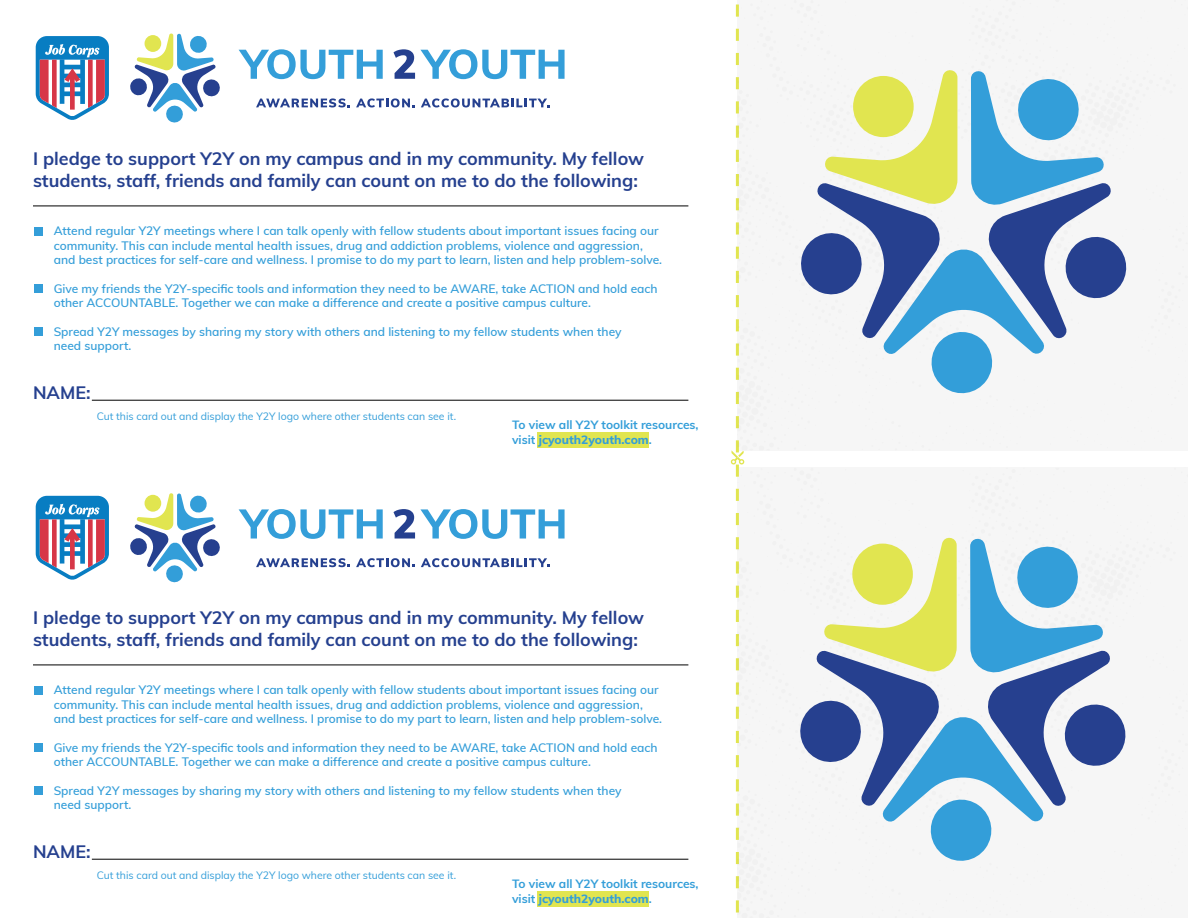
<style>
.page{position:relative;width:1188px;height:918px;background:#fff}
.page>*{position:absolute;margin:0;border:0;box-sizing:border-box;transform-origin:0 0}
.t1{font:700 18px/21.6px "Muli";color:#25408f}
.t2{font:600 12px/14.4px "Muli";color:#349ed9}
.t3{font:700 12px/15px "Muli";color:#339ed9}
.t4{font:10.5px "Muli";color:#349ed9}
.s1{font-weight:800}
</style>
<div class="page">
<svg style="left:256px;top:98px;width:94px;height:9px"></svg>
<svg style="left:356px;top:98px;width:59px;height:9px"></svg>
<svg style="left:421px;top:98px;width:128px;height:9px"></svg>
<svg style="left:239px;top:49px;width:144px;height:30px"></svg>
<svg style="left:394px;top:49px;width:171px;height:30px"></svg>
<hr style="left:33px;top:206px;width:655px;height:1px;background:#000">
<hr style="left:33px;top:665px;width:655px;height:1px;background:#000">
<hr style="left:92px;top:400px;width:596px;height:1px;background:#000">
<hr style="left:92px;top:859px;width:596px;height:1px;background:#000">
<div style="left:35px;top:227px;width:8px;height:9px;background:#349ed9"></div>
<div style="left:35px;top:686px;width:8px;height:9px;background:#349ed9"></div>
<div style="left:35px;top:284px;width:8px;height:9px;background:#349ed9"></div>
<div style="left:35px;top:743px;width:8px;height:9px;background:#349ed9"></div>
<div style="left:35px;top:327px;width:8px;height:9px;background:#349ed9"></div>
<div style="left:35px;top:786px;width:8px;height:9px;background:#349ed9"></div>
<svg style="left:130px;top:33px;width:90px;height:90px"></svg>
<svg style="left:731px;top:0;width:457px;height:918px"></svg>
<svg style="left:35px;top:36px;width:74px;height:84px"></svg>
<svg style="left:256px;top:558px;width:94px;height:9px"></svg>
<svg style="left:356px;top:558px;width:59px;height:9px"></svg>
<svg style="left:421px;top:558px;width:128px;height:9px"></svg>
<svg style="left:239px;top:509px;width:144px;height:30px"></svg>
<svg style="left:394px;top:509px;width:171px;height:30px"></svg>
<svg style="left:130px;top:493px;width:90px;height:90px"></svg>
<svg style="left:35px;top:495px;width:74px;height:85px"></svg>
<div style="left:537px;top:891px;width:112px;height:15px;background:#e1e550"></div>
<div style="left:537px;top:433px;width:112px;height:15px;background:#e1e550"></div>
<h1 class="t1" style="left:33px;top:147px;width:613px">I pledge to support Y2Y on my campus and in my community. My fellow students, staff, friends and family can count on me to do the following:</h1>
<p class="t2" style="left:54px;top:223px;width:610px">Attend regular Y2Y meetings where I can talk openly with fellow students about important issues facing our community. This can include mental health issues, drug and addiction problems, violence and aggression, and best practices for self-care and wellness. I promise to do my part to learn, listen and help problem-solve.</p>
<p class="t2" style="left:54px;top:281px;width:605px">Give my friends the Y2Y-specific tools and information they need to be AWARE, take ACTION and hold each other ACCOUNTABLE. Together we can make a difference and create a positive campus culture.</p>
<p class="t2" style="left:54px;top:324px;width:569px">Spread Y2Y messages by sharing my story with others and listening to my fellow students when they need support.</p>
<h1 class="t1" style="left:33px;top:381px;width:59px">NAME:</h1>
<p class="t4" style="left:97px;top:408px;width:361px">Cut this card out and display the Y2Y logo where other students can see it.</p>
<p class="t3" style="left:512px;top:417px;width:188px">To view all Y2Y toolkit resources, visit <span class="s1">jcyouth2youth.com</span>.</p>
<h1 class="t1" style="left:33px;top:606px;width:613px">I pledge to support Y2Y on my campus and in my community. My fellow students, staff, friends and family can count on me to do the following:</h1>
<p class="t2" style="left:54px;top:682px;width:610px">Attend regular Y2Y meetings where I can talk openly with fellow students about important issues facing our community. This can include mental health issues, drug and addiction problems, violence and aggression, and best practices for self-care and wellness. I promise to do my part to learn, listen and help problem-solve.</p>
<p class="t2" style="left:54px;top:740px;width:605px">Give my friends the Y2Y-specific tools and information they need to be AWARE, take ACTION and hold each other ACCOUNTABLE. Together we can make a difference and create a positive campus culture.</p>
<p class="t2" style="left:54px;top:783px;width:569px">Spread Y2Y messages by sharing my story with others and listening to my fellow students when they need support.</p>
<h1 class="t1" style="left:33px;top:840px;width:59px">NAME:</h1>
<p class="t4" style="left:97px;top:867px;width:361px">Cut this card out and display the Y2Y logo where other students can see it.</p>
<p class="t3" style="left:512px;top:875px;width:188px">To view all Y2Y toolkit resources, visit <span class="s1">jcyouth2youth.com</span>.</p>
</div>
